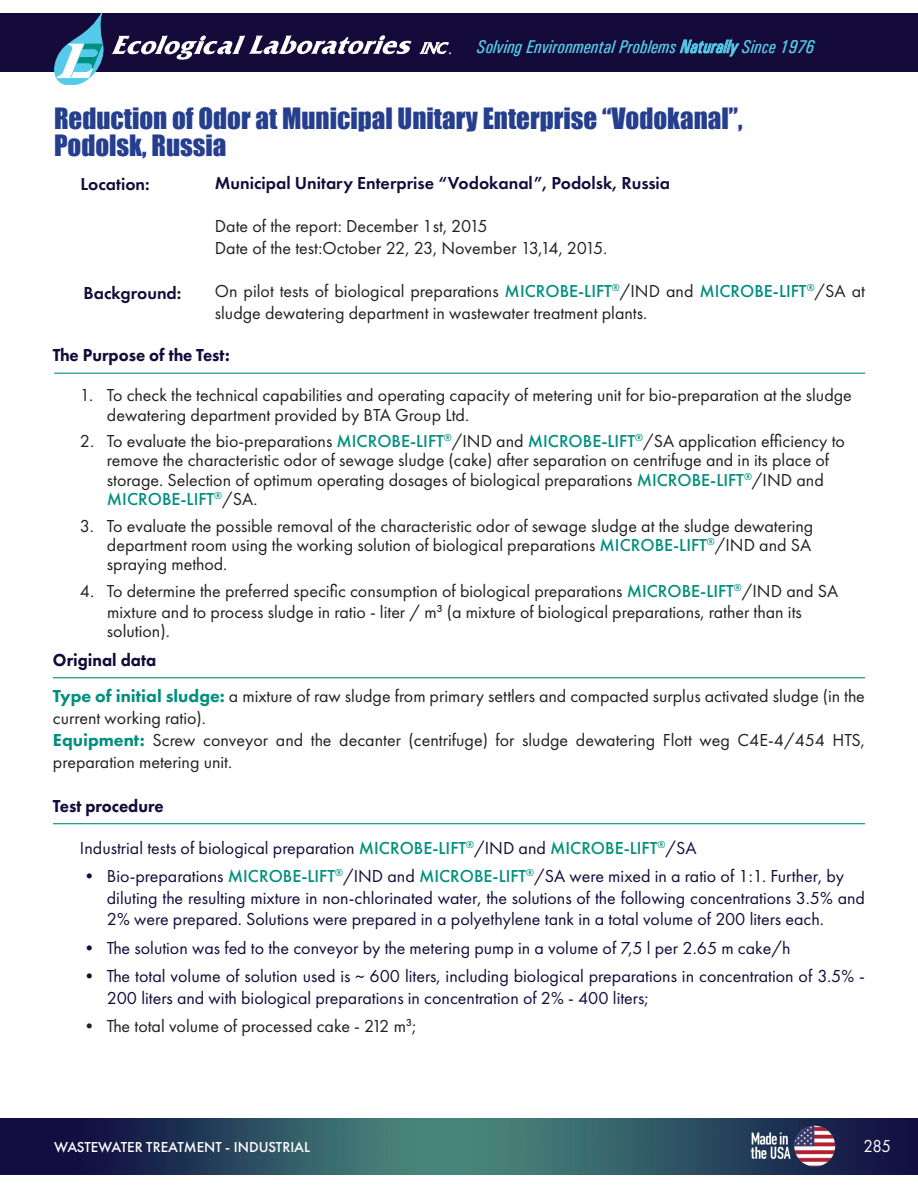
<style>
.page{position:relative;width:918px;height:1188px;background:#fff}
.page>*{position:absolute;margin:0;border:0;box-sizing:border-box;transform-origin:0 0}
.t1{font:27px/27px "Impact";color:#253f8e}
.t2{font:italic 500 condensed 18.6px "Univers";color:#55cae9}
.t3{font:18px/19.4px "Futura PT";color:#231f20}
.t4{font:18px/21.6px "Futura PT";color:#140b3a}
.t5{font:600 18px "Futura PT";color:#140b3a}
.t6{font:800 18px "Futura PT";color:#140b3a;scale:.94 1}
.t7{font:18px "Futura PT";color:#fff;scale:.94 1}
.t8{font:500 15px "Futura PT";color:#fff}
.s1{font-weight:500;color:#008f7e}
.s2{font-weight:800;color:#140b3a}
.s3{font-weight:800;color:#008f7e}
.s4{font-weight:800;font-style:italic}
</style>
<div class="page">
<div style="left:0;top:14px;width:918px;height:58px;background:#140b3a"></div>
<svg style="left:55px;top:14px;width:49px;height:71px"></svg>
<svg style="left:111px;top:35px;width:300px;height:25px"></svg>
<svg style="left:420px;top:42px;width:31px;height:12px"></svg>
<svg style="left:680px;top:40px;width:59px;height:17px"></svg>
<img style="left:0;top:1118px;width:918px;height:56px">
<img style="left:748px;top:1123px;width:90px;height:47px">
<hr style="left:53px;top:677px;width:812px;height:1px;background:#008f7e">
<hr style="left:53px;top:823px;width:812px;height:1px;background:#008f7e">
<hr style="left:54px;top:373px;width:811px;height:1px;background:#008f7e">
<p class="t2" style="left:477px;top:35px;width:339px">Solving Environmental Problems Naturally Since 1976</p>
<h1 class="t1" style="left:54px;top:105px;width:690px">Reduction of Odor at Municipal Unitary Enterprise “Vodokanal”,<br>Podolsk, Russia</h1>
<p class="t5" style="left:215px;top:172px;width:457px">Municipal Unitary Enterprise “Vodokanal”, Podolsk, Russia</p>
<p class="t3" style="left:215px;top:216px;width:394px;line-height:21.6px">Date of the report: December 1st, 2015<br>Date of the test:October 22, 23, November 13,14, 2015.</p>
<p class="t3" style="left:215px;top:280px;width:652px;line-height:21.6px">On pilot tests of biological preparations <span class="s1">MICROBE-LIFT</span><sup>®</sup>/IND and <span class="s1">MICROBE-LIFT</span><sup>®</sup>/SA at sludge dewatering department in wastewater treatment plants.</p>
<p class="t5" style="left:81px;top:172px;width:71px">Location:</p>
<p class="t5" style="left:84px;top:281px;width:99px">Background:</p>
<p class="t6" style="left:53px;top:344px;width:190px">The Purpose of the Test:</p>
<p class="t3" style="left:107px;top:386px;width:747px;text-indent:-27px">1. To check the technical capabilities and operating capacity of metering unit for bio-preparation at the sludge dewatering department provided by BTA Group Ltd.</p>
<p class="t3" style="left:107px;top:431px;width:739px;text-indent:-27px">2. To evaluate the bio-preparations <span class="s1">MICROBE-LIFT</span><sup>®</sup>/IND and <span class="s1">MICROBE-LIFT</span><sup>®</sup>/SA application efficiency to remove the characteristic odor of sewage sludge (cake) after separation on centrifuge and in its place of storage. Selection of optimum operating dosages of biological preparations <span class="s1">MICROBE-LIFT</span><sup>®</sup>/IND and <span class="s1">MICROBE-LIFT</span><sup>®</sup>/SA.</p>
<p class="t3" style="left:107px;top:516px;width:708px;text-align:justify;text-indent:-27px">3. To evaluate the possible removal of the characteristic odor of sewage sludge at the sludge dewatering department room using the working solution of biological preparations <span class="s1">MICROBE-LIFT</span><sup>®</sup>/IND and SA spraying method.</p>
<p class="t3" style="left:107px;top:580px;width:733px;line-height:20.2px;text-indent:-27px">4. To determine the preferred specific consumption of biological preparations <span class="s1">MICROBE-LIFT</span><sup>®</sup>/IND and SA mixture and to process sludge in ratio - liter / m<sup>3</sup> (a mixture of biological preparations, rather than its solution).</p>
<p class="t3" style="left:53px;top:642px;width:813px;line-height:36px"><span class="s2">Original data<br></span><span class="s3">Type of initial sludge:</span> a mixture of raw sludge from primary settlers and compacted surplus activated sludge (in the</p>
<p class="t3" style="left:53px;top:707px;width:814px;line-height:22px">current working ratio).<br><span class="s3">Equipment:</span> Screw conveyor and the decanter (centrifuge) for sludge dewatering Flott weg C4E-4/454 HTS, preparation metering unit.</p>
<p class="t6" style="left:53px;top:795px;width:119px">Test procedure</p>
<p class="t4" style="left:80px;top:837px;width:618px">Industrial tests of biological preparation <span class="s1">MICROBE-LIFT</span><sup>®</sup>/IND and <span class="s1">MICROBE-LIFT</span><sup>®</sup>/SA</p>
<p class="t4" style="left:107px;top:865px;width:760px;text-indent:-27px"><span class="s4">•</span> Bio-preparations <span class="s1">MICROBE-LIFT</span><sup>®</sup>/IND and <span class="s1">MICROBE-LIFT</span><sup>®</sup>/SA were mixed in a ratio of 1:1. Further, by diluting the resulting mixture in non-chlorinated water, the solutions of the following concentrations 3.5% and<br>2% were prepared. Solutions were prepared in a polyethylene tank in a total volume of 200 liters each.</p>
<p class="t4" style="left:80px;top:937px;width:712px"><span class="s4">•</span> The solution was fed to the conveyor by the metering pump in a volume of 7,5 l per 2.65 m cake/h</p>
<p class="t4" style="left:107px;top:965px;width:760px;text-indent:-27px"><span class="s4">•</span> The total volume of solution used is ~ 600 liters, including biological preparations in concentration of 3.5% -<br>200 liters and with biological preparations in concentration of 2% - 400 liters;</p>
<p class="t3" style="left:80px;top:1016px;width:338px"><span class="s4">•</span> The total volume of processed cake - 212 m<sup>3</sup>;</p>
<p class="t8" style="left:54px;top:1138px;width:258px">WASTEWATER TREATMENT - INDUSTRIAL</p>
<p class="t7" style="left:863px;top:1135px;width:31px">285</p>
</div>
